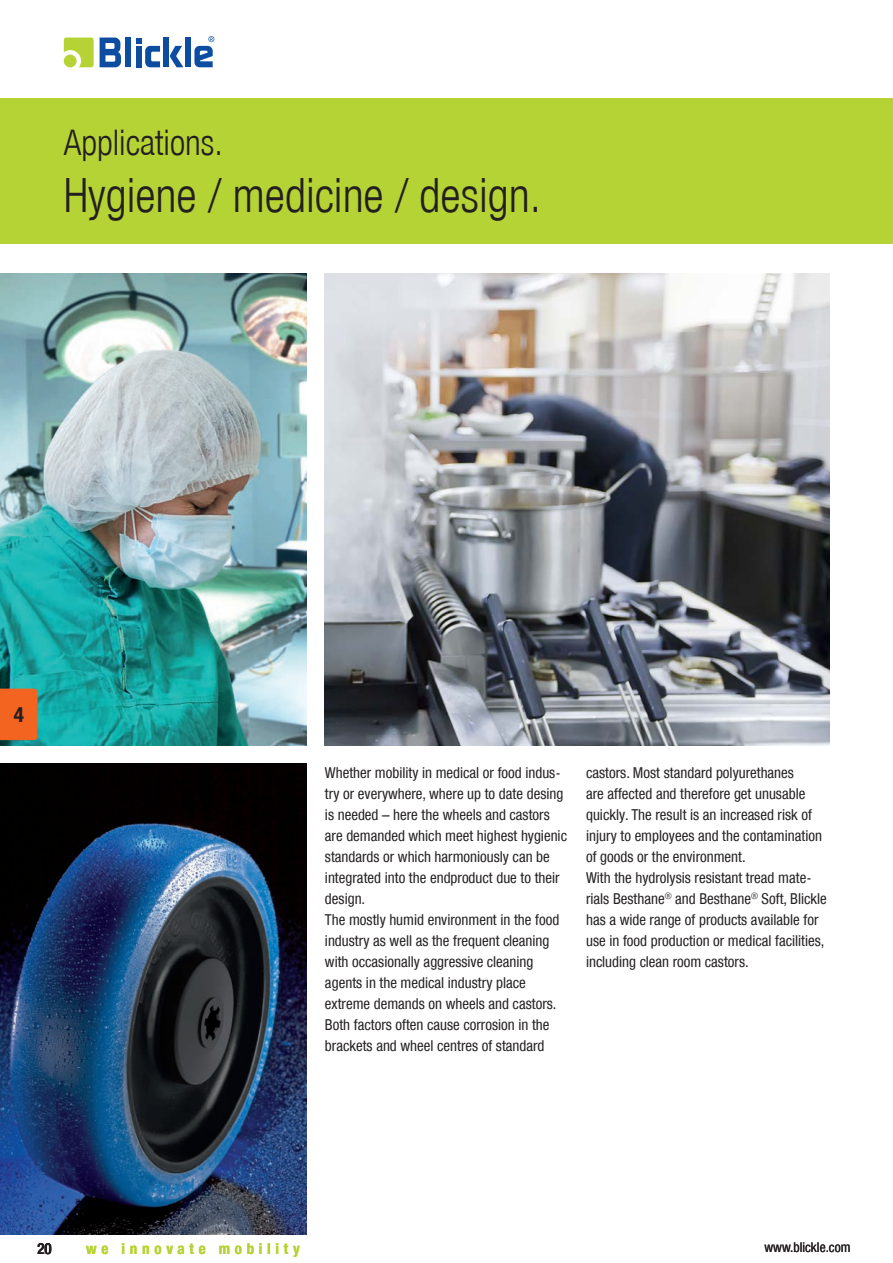
<style>
.page{position:relative;width:893px;height:1263px;background:#fff}
.page>*{position:absolute;margin:0;border:0;box-sizing:border-box;transform-origin:0 0}
.t1{font:300 47.25px "Blickle Sans Global";color:#231f20}
.t2{font:300 35.25px "Blickle Sans Global";color:#231f20}
.t3{font:700 21px "Blickle Sans Global";color:#231f20}
.t4{font:15px/21px "Blickle Sans Global";color:#231f20}
.t5{font:700 15px "Blickle Sans Global";letter-spacing:.315em;color:#b5d334}
.t6{font:500 15px "Blickle Sans Global";color:#231f20}
.t7{font:13.5px "Blickle Sans Global";color:#231f20}
</style>
<div class="page">
<img style="left:325px;top:274px;width:504px;height:471px">
<img style="left:0;top:763px;width:307px;height:472px">
<img style="left:0;top:274px;width:307px;height:471px">
<div style="left:0;top:689px;width:37px;height:51px;background:#f36421"></div>
<svg style="left:64px;top:38px;width:30px;height:29px"></svg>
<div style="left:125px;top:38px;width:6px;height:29px;background:#0d4da1"></div>
<svg style="left:170px;top:46px;width:13px;height:21px"></svg>
<svg style="left:136px;top:38px;width:24px;height:29px"></svg>
<div style="left:185px;top:38px;width:6px;height:29px;background:#0d4da1"></div>
<div style="left:163px;top:38px;width:6px;height:29px;background:#0d4da1"></div>
<svg style="left:100px;top:38px;width:21px;height:29px"></svg>
<div style="left:64px;top:55px;width:13px;height:12px;background:#b5d334;border-radius:50%"></div>
<svg style="left:194px;top:36px;width:20px;height:31px"></svg>
<div style="left:0;top:98px;width:893px;height:145px;background:#b5d334"></div>
<h2 class="t2" style="left:64px;top:122px;width:161px">Applications.</h2>
<h1 class="t1" style="left:64px;top:168px;width:479px">Hygiene / medicine / design.</h1>
<h3 class="t3" style="left:14px;top:702px;width:12px">4</h3>
<p class="t4" style="left:325px;top:762px;width:244px">Whether mobility in medical or food indus&shy;try or everywhere, where up to date desing is needed – here the wheels and castors are demanded which meet highest hygienic standards or which harmoniously can be integrated into the endproduct due to their design.<br>The mostly humid environment in the food industry as well as the frequent cleaning with occasionally aggressive cleaning agents in the medical industry place extreme demands on wheels and castors.<br>Both factors often cause corrosion in the brackets and wheel centres of standard</p>
<p class="t4" style="left:586px;top:762px;width:242px">castors. Most standard polyurethanes<br>are affected and therefore get unusable quickly. The result is an increased risk of injury to employees and the contamination of goods or the environment.<br>With the hydrolysis resistant tread mate&shy;rials Besthane<sup>®</sup> and Besthane<sup>®</sup> Soft, Blickle has a wide range of products available for use in food production or medical facilities, including clean room castors.</p>
<p class="t6" style="left:37px;top:1240px;width:16px">20</p>
<p class="t5" style="left:86px;top:1240px;width:215px">we innovate mobility</p>
<p class="t7" style="left:764px;top:1240px;width:87px">www.blickle.com</p>
</div>
